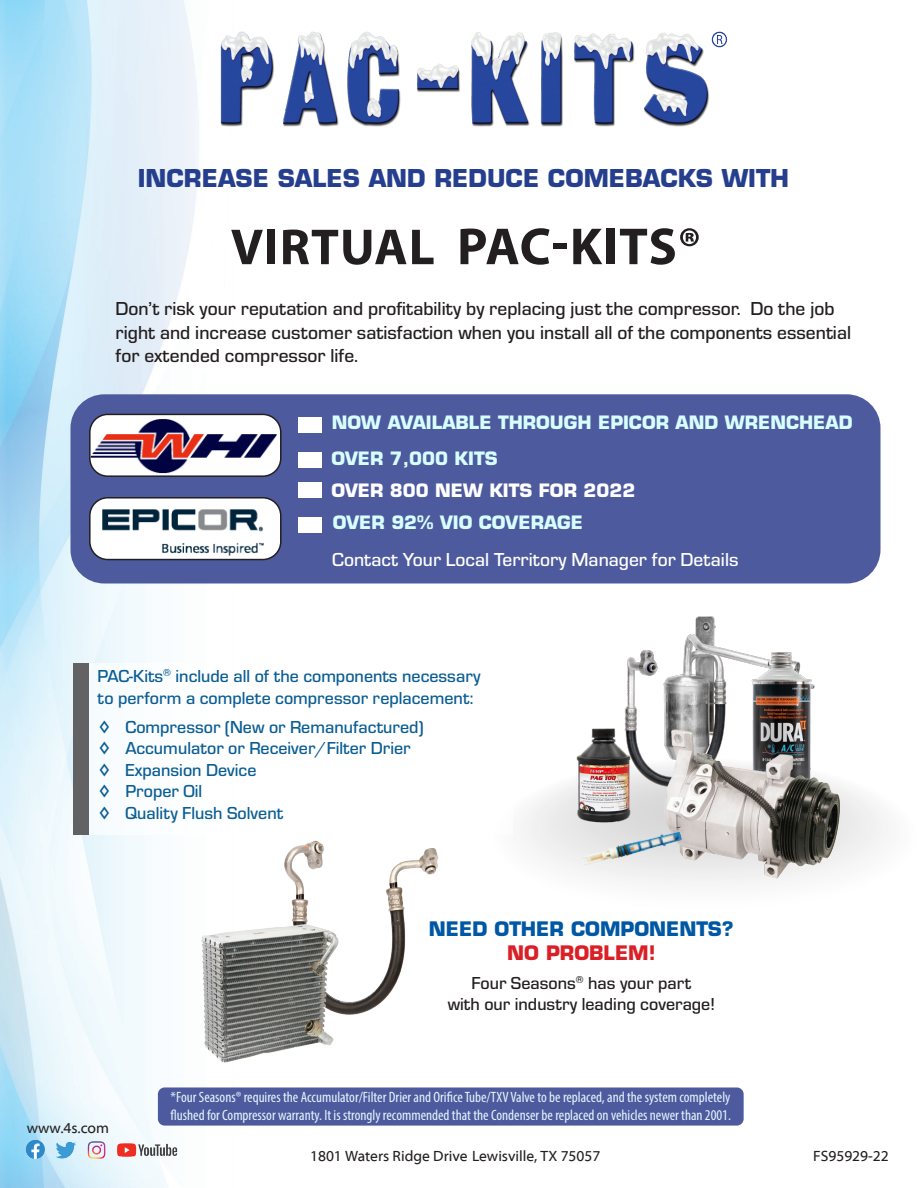
<style>
.page{position:relative;width:918px;height:1188px;background:#fff}
.page>*{position:absolute;margin:0;border:0;box-sizing:border-box;transform-origin:0 0}
.t1{font:700 52.5px "Myriad Pro";letter-spacing:.01em;color:#231f20}
.t2{font:700 24px "Eurostile LT Std";color:#253f8e}
.t3{font:500 19.5px/23.4px "Eurostile TOT";color:#231f20}
.t4{font:500 19.5px "Eurostile TOT";color:#fff}
.t5{font:700 19.5px "Eurostile LT Std";color:#0057a4}
.t6{font:700 19.5px "Eurostile LT Std";color:#da2026}
.t7{font:500 18px/21.6px "Eurostile TOT";color:#0a5d93}
.t8{font:700 18px "Eurostile LT Std";color:#d7feff}
.t9{font:500 18px "Eurostile TOT";color:#231f20}
.t10{font:700 18px "Eurostile LT Std";color:#fff}
.t11{font:condensed 15px/18px "Myriad Pro";color:#e5f5fc}
.t12{font:15px "Myriad Web Pro";color:#231f20}
.s1{font-size:51px}
</style>
<div class="page">
<img style="left:0;top:0;width:439px;height:1188px">
<div style="left:70px;top:394px;width:810px;height:190px;background:#4d5a9e;border-radius:34px"></div>
<img style="left:179px;top:27px;width:549px;height:100px">
<div style="left:90px;top:414px;width:191px;height:62px;background:#fff;border-radius:18px"></div>
<img style="left:91px;top:419px;width:186px;height:55px">
<div style="left:89px;top:414px;width:193px;height:63px;border:2px solid #231f20;border-radius:18px"></div>
<img style="left:90px;top:500px;width:189px;height:60px">
<div style="left:89px;top:497px;width:193px;height:63px;border:2px solid #231f20;border-radius:18px"></div>
<img style="left:284px;top:841px;width:154px;height:174px">
<img style="left:201px;top:923px;width:139px;height:140px">
<div style="left:298px;top:417px;width:24px;height:15px;background:#fff"></div>
<div style="left:298px;top:517px;width:24px;height:15px;background:#fff"></div>
<div style="left:298px;top:483px;width:24px;height:15px;background:#fff"></div>
<div style="left:298px;top:453px;width:24px;height:15px;background:#fff"></div>
<svg style="left:524px;top:785px;width:360px;height:98px;fill:#f3f3f3"></svg>
<img style="left:573px;top:728px;width:62px;height:95px">
<img style="left:623px;top:616px;width:192px;height:172px">
<img style="left:751px;top:651px;width:62px;height:78px">
<img style="left:663px;top:729px;width:178px;height:150px">
<img style="left:566px;top:823px;width:134px;height:47px">
<div style="left:87px;top:663px;width:426px;height:172px;background:#fff"></div>
<div style="left:74px;top:663px;width:15px;height:172px;background:#626265"></div>
<div style="left:158px;top:1087px;width:586px;height:39px;background:#4d5a9e;border-radius:7px"></div>
<img style="left:24px;top:1137px;width:155px;height:24px">
<p class="t2" style="left:138px;top:163px;width:653px">INCREASE SALES AND REDUCE COMEBACKS WITH</p>
<p class="t1" style="left:231px;top:212px;width:472px"><span class="s1">VIRTUAL</span> PAC-KITS®</p>
<p class="t3" style="left:116px;top:297px;width:737px">Don’t risk your reputation and profitability by replacing just the compressor. Do the job right and increase customer satisfaction when you install all of the components essential for extended compressor life.</p>
<p class="t8" style="left:332px;top:411px;width:522px">NOW AVAILABLE THROUGH EPICOR AND WRENCHEAD</p>
<p class="t8" style="left:331px;top:447px;width:168px">OVER 7,000 KITS</p>
<p class="t10" style="left:331px;top:479px;width:306px">OVER 800 NEW KITS FOR 2022</p>
<p class="t8" style="left:333px;top:511px;width:252px">OVER 92% VIO COVERAGE</p>
<p class="t4" style="left:332px;top:549px;width:408px">Contact Your Local Territory Manager for Details</p>
<p class="t7" style="left:98px;top:666px;width:385px">PAC-Kits<sup>®</sup> include all of the components necessary to perform a complete compressor replacement:</p>
<p class="t7" style="left:98px;top:716px;width:327px">◊ Compressor (New or Remanufactured)</p>
<p class="t7" style="left:98px;top:738px;width:314px">◊ Accumulator or Receiver/Filter Drier</p>
<p class="t7" style="left:98px;top:759px;width:160px">◊ Expansion Device</p>
<p class="t7" style="left:98px;top:781px;width:105px">◊ Proper Oil</p>
<p class="t7" style="left:98px;top:803px;width:186px">◊ Quality Flush Solvent</p>
<p class="t12" style="left:27px;top:1120px;width:84px">www.4s.com</p>
<p class="t5" style="left:429px;top:917px;width:306px">NEED OTHER COMPONENTS?</p>
<p class="t6" style="left:507px;top:941px;width:150px">NO PROBLEM!</p>
<p class="t9" style="left:471px;top:973px;width:221px">Four Seasons<sup>®</sup> has your part</p>
<p class="t9" style="left:448px;top:995px;width:269px">with our industry leading coverage!</p>
<p class="t11" style="left:171px;top:1088px;width:562px">*Four Seasons® requires the Accumulator/Filter Drier and Orifice Tube/TXV Valve to be replaced, and the system completely flushed for Compressor warranty. It is strongly recommended that the Condenser be replaced on vehicles newer than 2001.</p>
<p class="t12" style="left:310px;top:1148px;width:292px">1801 Waters Ridge Drive Lewisville, TX 75057</p>
<p class="t12" style="left:813px;top:1148px;width:77px">FS95929-22</p>
</div>
